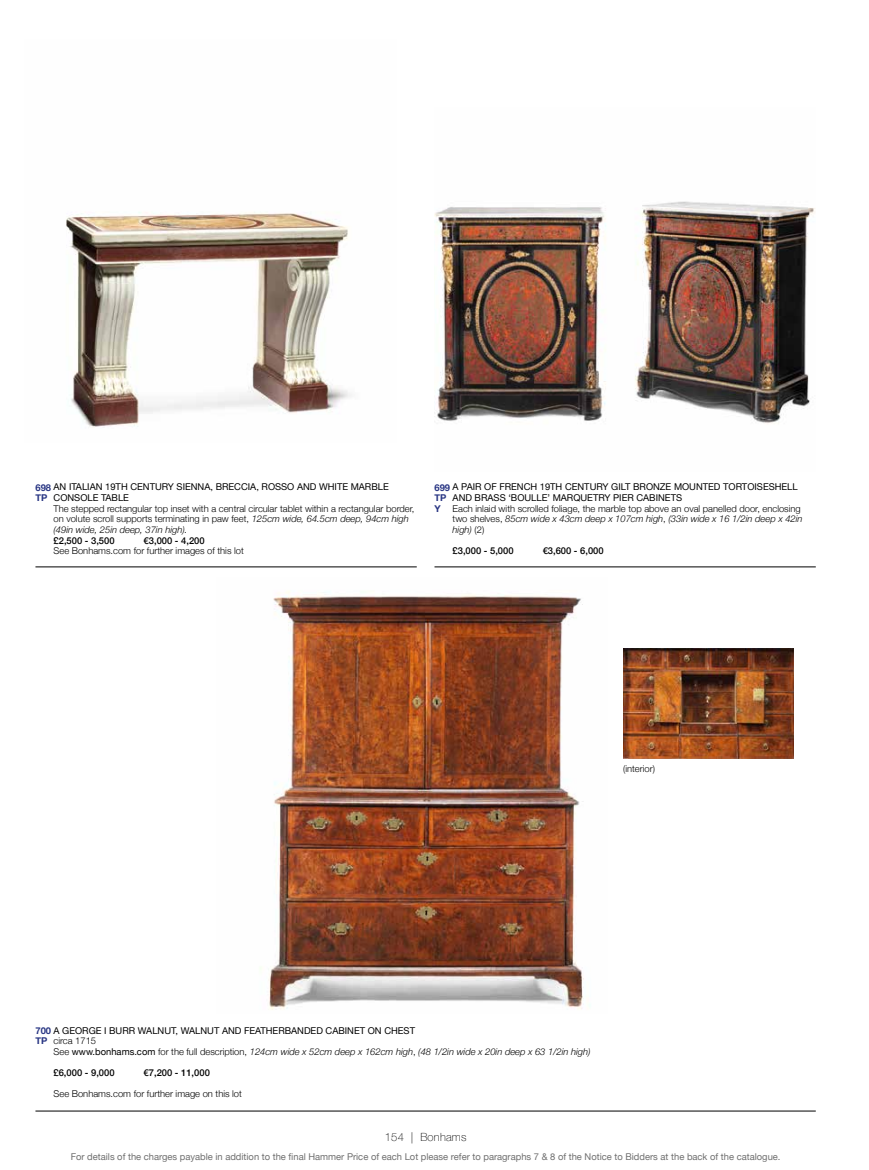
<style>
.page{position:relative;width:869px;height:1170px;background:#fff}
.page>*{position:absolute;margin:0;border:0;box-sizing:border-box;transform-origin:0 0}
.t1{font:100 11.25px "Helvetica Neue";letter-spacing:.02em;color:#000}
.t2{font:300 9.38px/10.6px "Helvetica Neue";color:#000}
.t3{font:9.38px/10.9px "Helvetica Neue";color:#000}
.t4{font:9.38px "Helvetica Neue";color:#6f6f6f}
.t5{font:italic 300 9.38px/10.6px "Helvetica Neue";color:#000}
.t6{font:500 9.38px "Helvetica Neue";color:#000}
.s1{font-weight:700;color:#283583}
.s2{font-style:italic}
.s3{font-style:normal}
.s4{font-weight:400;font-style:normal}
</style>
<div class="page">
<img style="left:434px;top:201px;width:381px;height:223px">
<img style="left:260px;top:591px;width:330px;height:419px">
<img style="left:66px;top:212px;width:286px;height:215px">
<img style="left:623px;top:648px;width:170px;height:110px">
<hr style="left:35px;top:566px;width:381px;height:1px;background:#000">
<hr style="left:434px;top:566px;width:381px;height:1px;background:#000">
<hr style="left:35px;top:1110px;width:780px;height:1px;background:#000">
<p class="t3" style="left:35px;top:482px;width:354px"><span class="s1">698</span> AN ITALIAN 19TH CENTURY SIENNA, BRECCIA, ROSSO AND WHITE MARBLE<br><span class="s1">TP</span></p>
<p class="t3" style="left:54px;top:492px;width:77px">CONSOLE TABLE</p>
<p class="t2" style="left:54px;top:502px;width:362px">The stepped rectangular top inset with a central circular tablet within a rectangular border, on volute scroll supports terminating in paw feet, <span class="s2">125cm wide, 64.5cm deep, 94cm high (49in wide, 25in deep, 37in high).</span></p>
<p class="t6" style="left:54px;top:532px;width:62px">£2,500 - 3,500</p>
<p class="t6" style="left:144px;top:532px;width:62px">€3,000 - 4,200</p>
<p class="t2" style="left:54px;top:544px;width:192px">See Bonhams.com for further images of this lot</p>
<p class="t3" style="left:434px;top:482px;width:364px"><span class="s1">699</span> A PAIR OF FRENCH 19TH CENTURY GILT BRONZE MOUNTED TORTOISESHELL<br><span class="s1">TP<br>Y</span></p>
<p class="t3" style="left:452px;top:492px;width:231px">AND BRASS ‘BOULLE’ MARQUETRY PIER CABINETS</p>
<p class="t2" style="left:452px;top:502px;width:351px">Each inlaid with scrolled foliage, the marble top above an oval panelled door, enclosing two shelves, <span class="s2">85cm wide x 43cm deep x 107cm high</span>, <span class="s2">(33in wide x 16 1/2in deep x 42in high)</span> (2)</p>
<p class="t6" style="left:452px;top:543px;width:62px">£3,000 - 5,000</p>
<p class="t6" style="left:542px;top:543px;width:62px">€3,600 - 6,000</p>
<p class="t2" style="left:623px;top:762px;width:33px">(interior)</p>
<p class="t3" style="left:35px;top:1025px;width:381px"><span class="s1">700</span> A GEORGE I BURR WALNUT, WALNUT AND FEATHERBANDED CABINET ON CHEST<br><span class="s1">TP</span></p>
<p class="t5" style="left:54px;top:1034px;width:538px"><span class="s3">circa 1715<br>See</span> <span class="s4">www.bonhams.com</span> <span class="s3">for the full description,</span> 124cm wide x 52cm deep x 162cm high<span class="s3">,</span> (48 1/2in wide x 20in deep x 63 1/2in high)</p>
<p class="t6" style="left:54px;top:1065px;width:62px">£6,000 - 9,000</p>
<p class="t6" style="left:144px;top:1065px;width:68px">€7,200 - 11,000</p>
<p class="t2" style="left:54px;top:1087px;width:190px">See Bonhams.com for further image on this lot</p>
<p class="t1" style="left:384px;top:1128px;width:83px">154 | Bonhams</p>
<p class="t4" style="left:71px;top:1149px;width:711px">For details of the charges payable in addition to the final Hammer Price of each Lot please refer to paragraphs 7 &amp; 8 of the Notice to Bidders at the back of the catalogue.</p>
</div>
